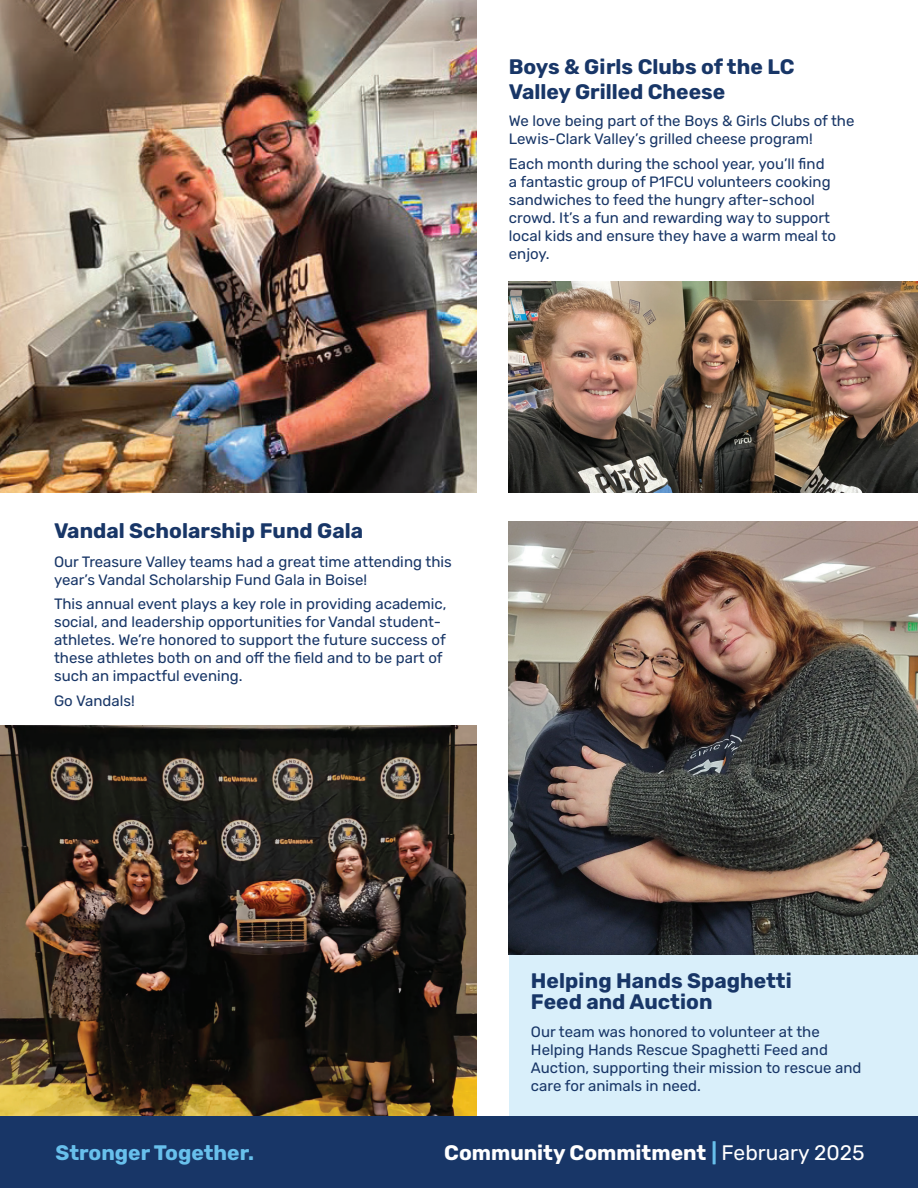
<style>
.page{position:relative;width:918px;height:1188px;background:#fff}
.page>*{position:absolute;margin:0;border:0;box-sizing:border-box;transform-origin:0 0}
.t1{font:700 21px/25.2px "Rubik";color:#183667}
.t2{font:700 21px "Rubik";color:#fff}
.t3{font:700 21px "Rubik";color:#68c0ec}
.t4{font:15px/18px "Rubik";color:#183667}
.s1{color:#68c0ec}
.s2{font-weight:400}
</style>
<div class="page">
<div style="left:0;top:1116px;width:918px;height:72px;background:#183667"></div>
<img style="left:0;top:726px;width:477px;height:390px">
<img style="left:509px;top:282px;width:409px;height:210px">
<img style="left:0;top:0;width:477px;height:492px">
<div style="left:509px;top:842px;width:408px;height:274px;background:#d9effa"></div>
<img style="left:509px;top:521px;width:409px;height:434px">
<h1 class="t1" style="left:509px;top:54px;width:287px">Boys &amp; Girls Clubs of the LC<br>Valley Grilled Cheese</h1>
<p class="t4" style="left:509px;top:113px;width:347px">We love being part of the Boys &amp; Girls Clubs of the<br>Lewis-Clark Valley’s grilled cheese program!</p>
<p class="t4" style="left:509px;top:155px;width:329px">Each month during the school year, you’ll find a fantastic group of P1FCU volunteers cooking sandwiches to feed the hungry after-school crowd. It’s a fun and rewarding way to support local kids and ensure they have a warm meal to enjoy.</p>
<h1 class="t1" style="left:54px;top:519px;width:311px">Vandal Scholarship Fund Gala</h1>
<p class="t4" style="left:54px;top:553px;width:399px">Our Treasure Valley teams had a great time attending this year’s Vandal Scholarship Fund Gala in Boise!</p>
<p class="t4" style="left:54px;top:596px;width:394px">This annual event plays a key role in providing academic, social, and leadership opportunities for Vandal student&shy;athletes. We’re honored to support the future success of these athletes both on and off the field and to be part of such an impactful evening.</p>
<p class="t4" style="left:54px;top:692px;width:82px">Go Vandals!</p>
<h1 class="t1" style="left:531px;top:971px;width:262px;line-height:21px">Helping Hands Spaghetti<br>Feed and Auction</h1>
<p class="t4" style="left:531px;top:1023px;width:332px">Our team was honored to volunteer at the Helping Hands Rescue Spaghetti Feed and Auction, supporting their mission to rescue and care for animals in need.</p>
<h1 class="t3" style="left:55px;top:1141px;width:200px">Stronger Together.</h1>
<h1 class="t2" style="left:444px;top:1141px;width:422px">Community Commitment <span class="s1">|</span> <span class="s2">February 2025</span></h1>
</div>
